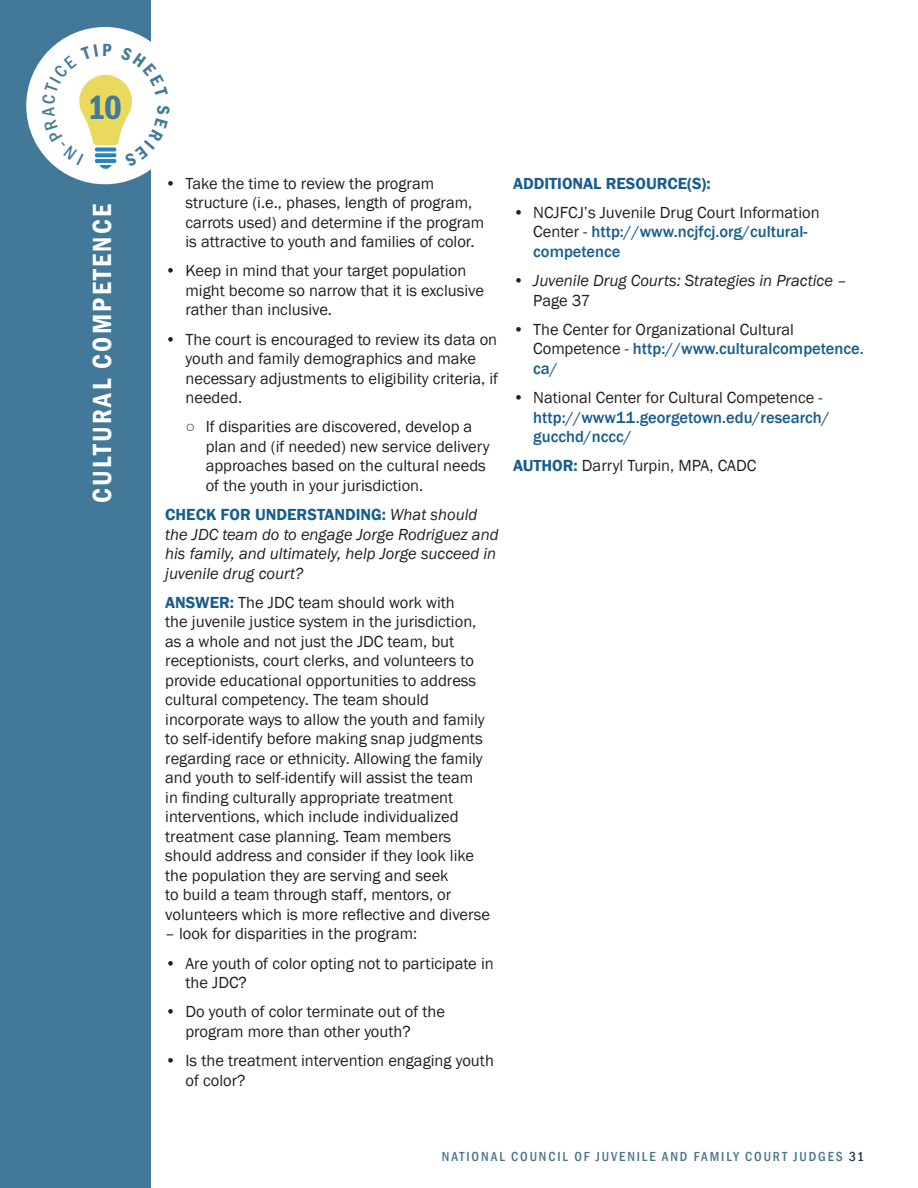
<style>
.page{position:relative;width:918px;height:1188px;background:#fff}
.page>*{position:absolute;margin:0;border:0;box-sizing:border-box;transform-origin:0 0}
.t1{font:600 condensed 34.8px "Franklin Gothic";color:#467998}
.t2{font:600 condensed 27px "Franklin Gothic";letter-spacing:.09em;color:#fff}
.t3{font:16.5px/19.5px "Franklin Gothic";color:#231f20}
.t4{font:italic 16.5px/19.5px "Franklin Gothic";color:#231f20}
.t5{font:500 16.5px/19.5px "Franklin Gothic";color:#195d8c}
.t6{font:600 16.5px "Franklin Gothic";color:#195d8c}
.t7{font:500 condensed 13.5px "Franklin Gothic";letter-spacing:.14em;color:#49748a}
.s1{font-weight:600;font-style:normal;color:#195d8c}
.s2{font-weight:600;color:#195d8c}
.s3{font-weight:500;color:#195d8c}
.s4{font-style:normal}
.s5{font-weight:400;color:#231f20}
.s6{color:#293546}
</style>
<div class="page">
<div style="left:0;top:0;width:150px;height:1188px;background:#437998"></div>
<div style="left:26px;top:27px;width:158px;height:157px;background:#fff;border-radius:50%"></div>
<svg style="left:42px;top:44px;width:90px;height:125px"></svg>
<p class="t1" style="left:88px;top:85px;width:36px">10</p>
<p class="t2" style="left:84px;top:503px;width:301px;rotate:-90deg">CULTURAL COMPETENCE</p>
<p class="t3" style="left:185px;top:174px;width:300px;text-indent:-20px">• Take the time to review the program structure (i.e., phases, length of program, carrots used) and determine if the program is attractive to youth and families of color.</p>
<p class="t3" style="left:185px;top:262px;width:300px;text-indent:-20px">• Keep in mind that your target population might become so narrow that it is exclusive rather than inclusive.</p>
<p class="t3" style="left:185px;top:330px;width:314px;text-indent:-20px">• The court is encouraged to review its data on youth and family demographics and make necessary adjustments to eligibility criteria, if needed.</p>
<p class="t3" style="left:206px;top:418px;width:285px;text-indent:-20px">○ If disparities are discovered, develop a plan and (if needed) new service delivery approaches based on the cultural needs of the youth in your jurisdiction.</p>
<p class="t4" style="left:165px;top:505px;width:335px"><span class="s1">CHECK FOR UNDERSTANDING:</span> What should the JDC team do to engage Jorge Rodriguez and his family, and ultimately, help Jorge succeed in juvenile drug court?</p>
<p class="t3" style="left:165px;top:593px;width:326px"><span class="s2">ANSWER:</span> The JDC team should work with<br>the juvenile justice system in the jurisdiction, as a whole and not just the JDC team, but receptionists, court clerks, and volunteers to provide educational opportunities to address cultural competency. The team should incorporate ways to allow the youth and family to self-identify before making snap judgments regarding race or ethnicity. Allowing the family and youth to self-identify will assist the team in finding culturally appropriate treatment interventions, which include individualized treatment case planning. Team members should address and consider if they look like the population they are serving and seek<br>to build a team through staff, mentors, or volunteers which is more reflective and diverse</p>
<p class="t3" style="left:165px;top:925px;width:254px">– look for disparities in the program:</p>
<p class="t3" style="left:185px;top:954px;width:310px;text-indent:-20px">• Are youth of color opting not to participate in the JDC?</p>
<p class="t3" style="left:185px;top:1003px;width:261px;text-indent:-20px">• Do youth of color terminate out of the program more than other youth?</p>
<p class="t3" style="left:185px;top:1051px;width:310px;text-indent:-20px">• Is the treatment intervention engaging youth of color?</p>
<p class="t6" style="left:513px;top:173px;width:199px">ADDITIONAL RESOURCE(S):</p>
<p class="t3" style="left:533px;top:203px;width:288px;text-indent:-20px">• NCJFCJ’s Juvenile Drug Court Information<br>Center - <span class="s3">http://www.ncjfcj.org/cultural&shy;competence</span></p>
<p class="t4" style="left:533px;top:271px;width:315px;text-indent:-20px"><span class="s4">•</span> Juvenile Drug Courts: Strategies in Practice <span class="s4">–<br>Page 37</span></p>
<p class="t3" style="left:533px;top:320px;width:332px;text-indent:-20px">• The Center for Organizational Cultural<br>Competence - <span class="s3">http://www.culturalcompetence. ca/</span></p>
<p class="t5" style="left:533px;top:388px;width:298px;text-indent:-20px"><span class="s5">• National Center for Cultural Competence - </span>http://www11.georgetown.edu/research/ gucchd/nccc/</p>
<p class="t3" style="left:513px;top:457px;width:245px"><span class="s2">AUTHOR:</span> Darryl Turpin, MPA, CADC</p>
<p class="t7" style="left:442px;top:1148px;width:424px">NATIONAL COUNCIL OF JUVENILE AND FAMILY COURT JUDGES <span class="s6">31</span></p>
</div>
